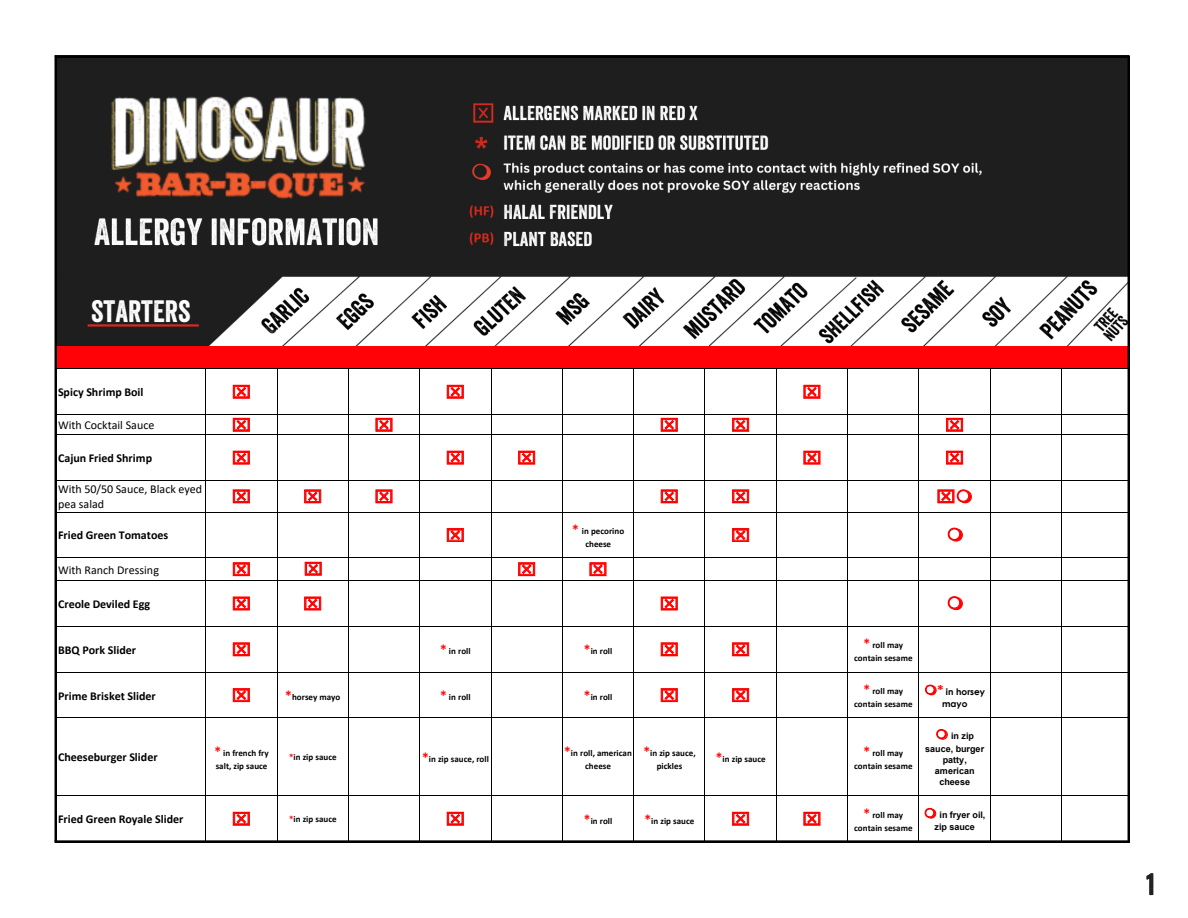
<style>
.page{position:relative;width:1188px;height:918px;background:#fff}
.page>*{position:absolute;margin:0;border:0;box-sizing:border-box;transform-origin:0 0}
.t1{font:30px "Veneer";color:#fff}
.t2{font:30px "Veneer";color:#231f20}
.t3{font:700 12px "Calibri";color:#000}
.t4{font:12px/15.5px "Calibri";color:#000}
.t5{font:700 9px/12.8px "Calibri";letter-spacing:.005em;color:#000;text-align:center}
.t6{font:700 9px/12.1px "Arial";letter-spacing:.005em;color:#000}
.t7{font:700 9px/12.5px "Century Gothic";letter-spacing:.005em;color:#000}
.s1{font-size:13.5px;color:#f00}
.s2{color:#f00}
</style>
<div class="page">
<div style="left:57px;top:346px;width:1071px;height:23px;background:#ff0208"></div>
<hr style="left:205px;top:369px;width:1px;height:473px;background:#000">
<hr style="left:277px;top:369px;width:1px;height:473px;background:#000">
<hr style="left:348px;top:369px;width:1px;height:473px;background:#000">
<hr style="left:419px;top:369px;width:1px;height:473px;background:#000">
<hr style="left:491px;top:369px;width:1px;height:473px;background:#000">
<hr style="left:562px;top:369px;width:1px;height:473px;background:#000">
<hr style="left:633px;top:369px;width:1px;height:473px;background:#000">
<hr style="left:705px;top:369px;width:1px;height:473px;background:#000">
<hr style="left:776px;top:369px;width:1px;height:473px;background:#000">
<hr style="left:847px;top:369px;width:1px;height:473px;background:#000">
<hr style="left:919px;top:369px;width:1px;height:473px;background:#000">
<hr style="left:990px;top:369px;width:1px;height:473px;background:#000">
<hr style="left:1061px;top:369px;width:1px;height:473px;background:#000">
<hr style="left:57px;top:368px;width:1072px;height:1px;background:#000">
<hr style="left:57px;top:414px;width:1072px;height:1px;background:#000">
<hr style="left:57px;top:434px;width:1072px;height:1px;background:#000">
<hr style="left:57px;top:480px;width:1072px;height:1px;background:#000">
<hr style="left:57px;top:512px;width:1072px;height:1px;background:#000">
<hr style="left:57px;top:557px;width:1072px;height:1px;background:#000">
<hr style="left:57px;top:580px;width:1072px;height:1px;background:#000">
<hr style="left:57px;top:626px;width:1072px;height:1px;background:#000">
<hr style="left:57px;top:672px;width:1072px;height:1px;background:#000">
<hr style="left:57px;top:718px;width:1072px;height:1px;background:#000">
<hr style="left:57px;top:795px;width:1072px;height:1px;background:#000">
<img style="left:57px;top:57px;width:1071px;height:289px">
<hr style="left:88px;top:324px;width:111px;height:3px;background:#d52b1e">
<hr style="left:55px;top:56px;width:1075px;height:1px;background:#000">
<hr style="left:55px;top:56px;width:2px;height:786px;background:#000">
<hr style="left:55px;top:841px;width:1075px;height:1px;background:#000">
<hr style="left:1128px;top:56px;width:2px;height:786px;background:#000">
<svg style="left:233px;top:385px;width:17px;height:14px"></svg>
<svg style="left:447px;top:385px;width:17px;height:14px"></svg>
<svg style="left:803px;top:385px;width:17px;height:14px"></svg>
<svg style="left:233px;top:418px;width:17px;height:14px"></svg>
<svg style="left:375px;top:418px;width:18px;height:14px"></svg>
<svg style="left:661px;top:418px;width:17px;height:14px"></svg>
<svg style="left:732px;top:418px;width:17px;height:14px"></svg>
<svg style="left:946px;top:418px;width:17px;height:14px"></svg>
<svg style="left:233px;top:451px;width:17px;height:14px"></svg>
<svg style="left:447px;top:451px;width:17px;height:14px"></svg>
<svg style="left:518px;top:451px;width:17px;height:14px"></svg>
<svg style="left:803px;top:451px;width:17px;height:14px"></svg>
<svg style="left:946px;top:451px;width:17px;height:14px"></svg>
<svg style="left:233px;top:489px;width:17px;height:14px"></svg>
<svg style="left:304px;top:489px;width:17px;height:14px"></svg>
<svg style="left:375px;top:489px;width:18px;height:14px"></svg>
<svg style="left:661px;top:489px;width:17px;height:14px"></svg>
<svg style="left:732px;top:489px;width:17px;height:14px"></svg>
<svg style="left:937px;top:489px;width:35px;height:14px"></svg>
<svg style="left:447px;top:528px;width:17px;height:14px"></svg>
<svg style="left:732px;top:528px;width:17px;height:14px"></svg>
<svg style="left:948px;top:528px;width:15px;height:14px"></svg>
<svg style="left:233px;top:562px;width:17px;height:14px"></svg>
<svg style="left:305px;top:562px;width:17px;height:14px"></svg>
<svg style="left:518px;top:562px;width:17px;height:14px"></svg>
<svg style="left:589px;top:562px;width:18px;height:14px"></svg>
<svg style="left:233px;top:596px;width:17px;height:15px"></svg>
<svg style="left:304px;top:596px;width:17px;height:15px"></svg>
<svg style="left:661px;top:596px;width:17px;height:15px"></svg>
<svg style="left:948px;top:596px;width:15px;height:14px"></svg>
<svg style="left:233px;top:642px;width:17px;height:14px"></svg>
<svg style="left:661px;top:642px;width:17px;height:14px"></svg>
<svg style="left:732px;top:642px;width:17px;height:14px"></svg>
<svg style="left:233px;top:688px;width:17px;height:14px"></svg>
<svg style="left:661px;top:688px;width:17px;height:14px"></svg>
<svg style="left:732px;top:688px;width:17px;height:14px"></svg>
<svg style="left:925px;top:685px;width:12px;height:10px"></svg>
<svg style="left:936px;top:729px;width:12px;height:11px"></svg>
<svg style="left:233px;top:812px;width:17px;height:14px"></svg>
<svg style="left:447px;top:812px;width:17px;height:14px"></svg>
<svg style="left:732px;top:812px;width:17px;height:14px"></svg>
<svg style="left:803px;top:812px;width:17px;height:14px"></svg>
<svg style="left:925px;top:808px;width:11px;height:11px"></svg>
<h1 class="t1" style="left:91px;top:293px;width:101px">STARTERS</h1>
<h2 class="t3" style="left:58px;top:384px;width:87px">Spicy Shrimp Boil</h2>
<h2 class="t4" style="left:58px;top:417px;width:98px">With Cocktail Sauce</h2>
<h2 class="t3" style="left:58px;top:450px;width:96px">Cajun Fried Shrimp</h2>
<h2 class="t4" style="left:58px;top:481px;width:146px">With 50/50 Sauce, Black eyed pea salad</h2>
<h2 class="t3" style="left:58px;top:527px;width:112px">Fried Green Tomatoes</h2>
<p class="t5" style="left:572px;top:525px;width:54px"><span class="s1">*</span> in pecorino cheese</p>
<h2 class="t4" style="left:58px;top:562px;width:102px">With Ranch Dressing</h2>
<h2 class="t3" style="left:58px;top:595px;width:94px">Creole Deviled Egg</h2>
<h2 class="t3" style="left:58px;top:641px;width:80px">BBQ Pork Slider</h2>
<p class="t5" style="left:440px;top:645px;width:32px"><span class="s1">*</span> in roll</p>
<p class="t5" style="left:584px;top:645px;width:30px"><span class="s1">*</span>in roll</p>
<p class="t5" style="left:854px;top:639px;width:60px"><span class="s1">*</span> roll may contain sesame</p>
<h2 class="t3" style="left:58px;top:687px;width:99px">Prime Brisket Slider</h2>
<p class="t5" style="left:285px;top:691px;width:57px"><span class="s1">*</span>horsey mayo</p>
<p class="t5" style="left:440px;top:691px;width:32px"><span class="s1">*</span> in roll</p>
<p class="t5" style="left:584px;top:691px;width:30px"><span class="s1">*</span>in roll</p>
<p class="t5" style="left:854px;top:685px;width:60px"><span class="s1">*</span> roll may contain sesame</p>
<p class="t7" style="left:942px;top:685px;width:45px;text-indent:-5px"><span class="s1">*</span> in horsey mayo</p>
<h2 class="t3" style="left:58px;top:749px;width:101px">Cheeseburger Slider</h2>
<p class="t5" style="left:214px;top:747px;width:56px;text-align:left"><span class="s1">*</span> in french fry salt, zip sauce</p>
<p class="t5" style="left:289px;top:751px;width:49px"><span class="s2">*</span>in zip sauce</p>
<p class="t5" style="left:422px;top:752px;width:68px"><span class="s1">*</span>in zip sauce, roll</p>
<p class="t5" style="left:564px;top:747px;width:69px"><span class="s1">*</span>in roll, american cheese</p>
<p class="t5" style="left:643px;top:747px;width:54px"><span class="s1">*</span>in zip sauce, pickles</p>
<p class="t5" style="left:716px;top:752px;width:51px"><span class="s1">*</span>in zip sauce</p>
<p class="t5" style="left:854px;top:747px;width:60px"><span class="s1">*</span> roll may contain sesame</p>
<p class="t6" style="left:925px;top:730px;width:61px;text-indent:26px">in zip sauce, burger</p>
<p class="t6" style="left:935px;top:754px;width:41px;line-height:11.2px;text-align:center">patty, american cheese</p>
<h2 class="t3" style="left:58px;top:811px;width:127px">Fried Green Royale Slider</h2>
<p class="t5" style="left:289px;top:813px;width:49px"><span class="s2">*</span>in zip sauce</p>
<p class="t5" style="left:584px;top:814px;width:30px"><span class="s1">*</span>in roll</p>
<p class="t5" style="left:645px;top:814px;width:51px"><span class="s1">*</span>in zip sauce</p>
<p class="t5" style="left:854px;top:808px;width:60px"><span class="s1">*</span> roll may contain sesame</p>
<p class="t6" style="left:935px;top:809px;width:52px;text-indent:5px">in fryer oil, zip sauce</p>
<h1 class="t2" style="left:1146px;top:866px;width:10px">1</h1>
</div>
